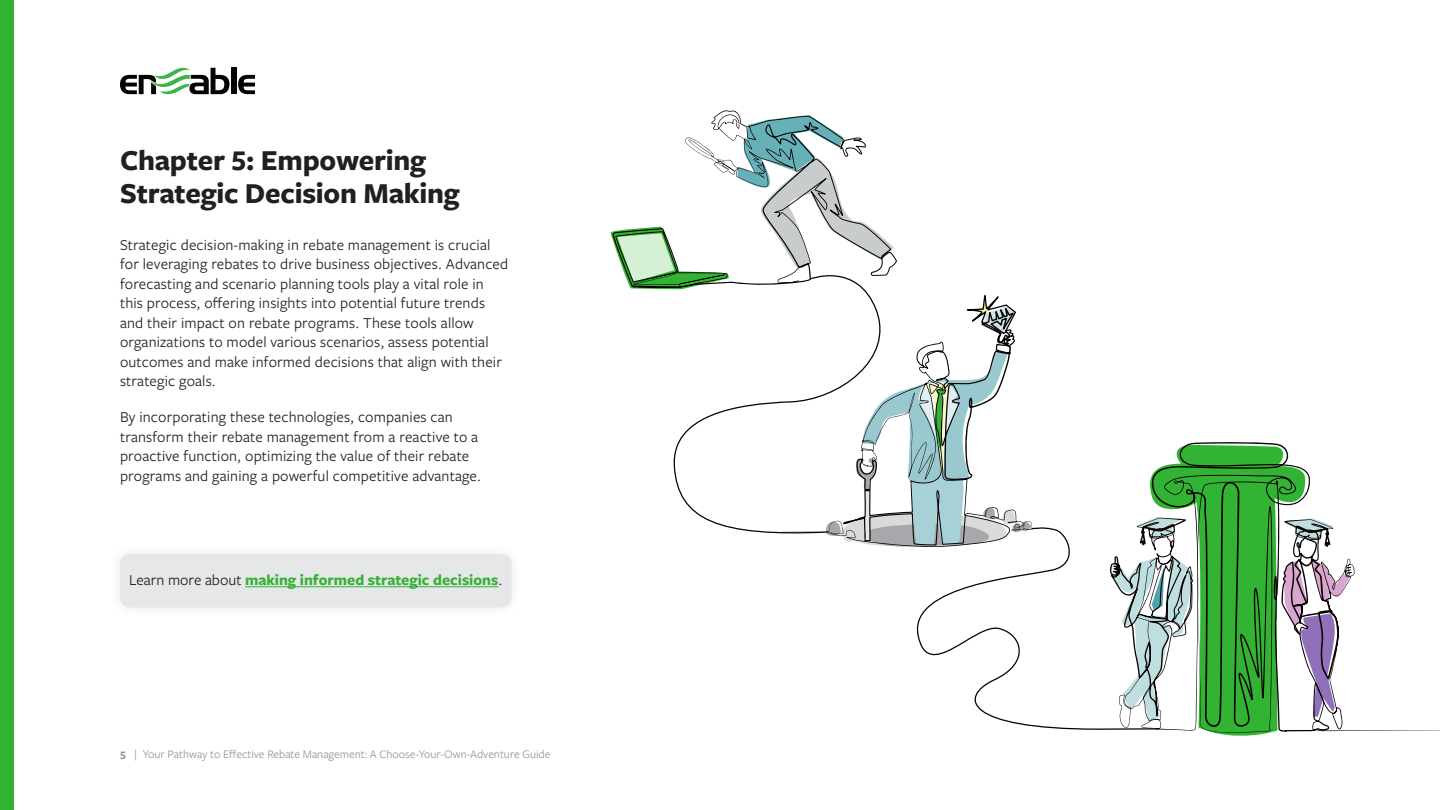
<style>
.page{position:relative;width:1440px;height:810px;background:#fff}
.page>*{position:absolute;margin:0;border:0;box-sizing:border-box;transform-origin:0 0}
.t1{font:700 30px/32.2px "Freight Sans Pro";letter-spacing:-.01em;color:#231f20}
.body_copy{font:15.75px/19.5px "Freight Sans Pro";letter-spacing:.01em;color:#231f20}
.body_copy-2{font:700 15.75px "Freight Sans Pro";color:#34b233}
.t2{font:12px "Freight Sans LF Pro";color:#939598}
.s1{font-weight:400;color:#231f20}
.s2{font-weight:700}
</style>
<div class="page">
<div style="left:109px;top:543px;width:414px;height:76px;background:#fbfbfb"></div>
<div style="left:120px;top:554px;width:392px;height:53px;background:#e6e7e9;border-radius:10px"></div>
<hr style="left:245px;top:587px;width:253px;height:1px;background:#34b233">
<svg style="left:1160px;top:442px;width:150px;height:289px"></svg>
<svg style="left:1197px;top:480px;width:243px;height:253px"></svg>
<svg style="left:1284px;top:518px;width:50px;height:29px"></svg>
<svg style="left:1160px;top:517px;width:26px;height:28px"></svg>
<svg style="left:657px;top:110px;width:240px;height:151px"></svg>
<svg style="left:671px;top:261px;width:489px;height:469px"></svg>
<svg style="left:611px;top:227px;width:119px;height:62px"></svg>
<div style="left:0;top:0;width:14px;height:810px;background:#34b233"></div>
<div style="left:231px;top:68px;width:5px;height:26px;background:#040503"></div>
<svg style="left:238px;top:75px;width:17px;height:19px"></svg>
<svg style="left:120px;top:68px;width:110px;height:26px"></svg>
<h3 class="t1" style="left:120px;top:143px;width:341px">Chapter 5: Empowering<br>Strategic Decision Making</h3>
<p class="body_copy" style="left:120px;top:234px;width:390px">Strategic decision-making in rebate management is crucial for leveraging rebates to drive business objectives. Advanced forecasting and scenario planning tools play a vital role in this process, offering insights into potential future trends and their impact on rebate programs. These tools allow organizations to model various scenarios, assess potential outcomes and make informed decisions that align with their strategic goals.</p>
<p class="body_copy" style="left:120px;top:407px;width:363px">By incorporating these technologies, companies can transform their rebate management from a reactive to a proactive function, optimizing the value of their rebate programs and gaining a powerful competitive advantage.</p>
<p class="body_copy-2" style="left:129px;top:569px;width:375px"><span class="s1">Learn more about</span> making informed strategic decisions<span class="s1">.</span></p>
<p class="t2" style="left:120px;top:746px;width:432px"><span class="s2">5</span> | Your Pathway to Effective Rebate Management: A Choose-Your-Own-Adventure Guide</p>
</div>
